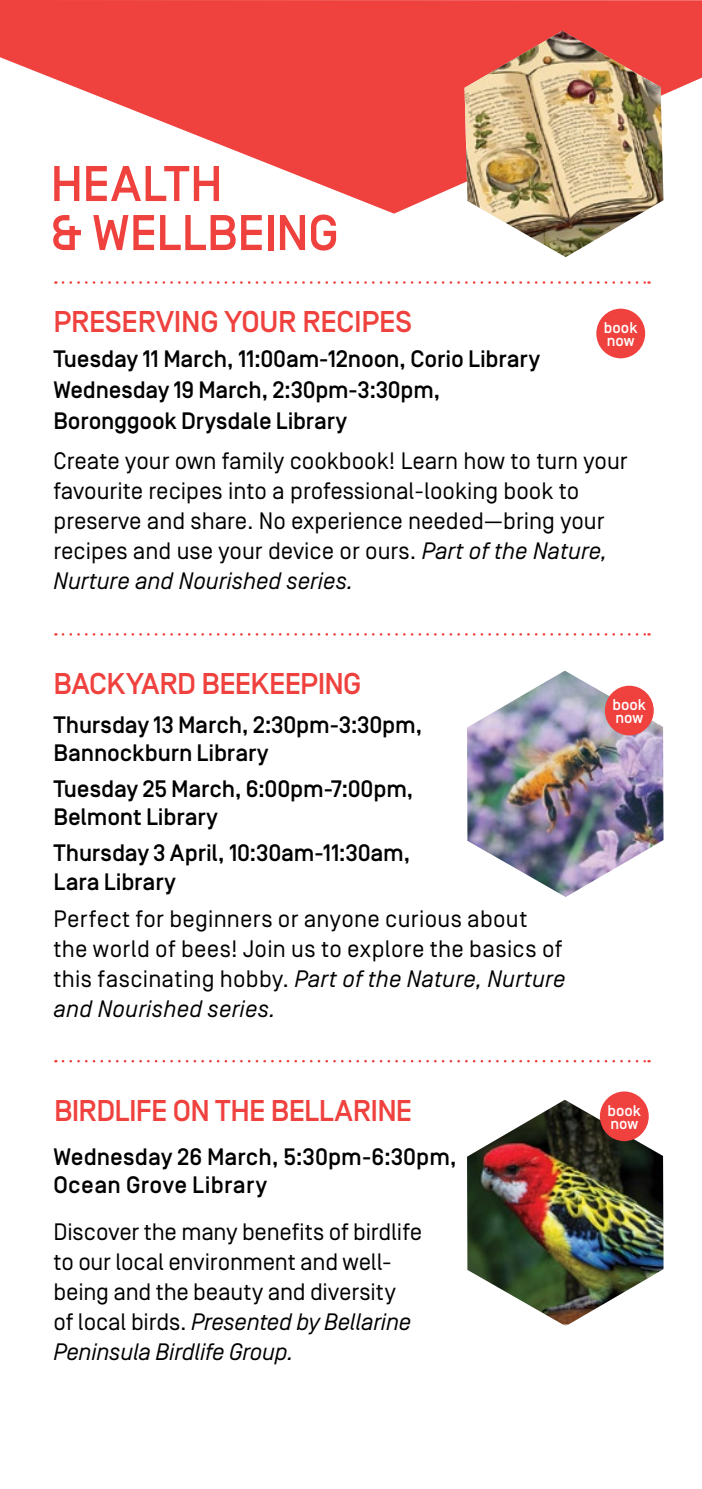
<style>
.page{position:relative;width:702px;height:1489px;background:#fff}
.page>*{position:absolute;margin:0;border:0;box-sizing:border-box;transform-origin:0 0}
.t1{font:500 50px/49px "Simplon BP";letter-spacing:-.005em;color:#ef413d}
.t2{font:500 30px "Simplon BP";letter-spacing:-.015em;color:#ef413d}
.t3{font:23.75px/30px "Simplon BP Regular";color:#000}
.t4{font:500 23.75px/28.5px "Simplon BP";letter-spacing:-.01em;color:#000}
.t5{font:500 23.75px/28.5px "Simplon BP";letter-spacing:.01em;color:#000}
.t6{font:500 15.5px/13px "Simplon BP";color:#fff}
.s1{font-style:italic}
</style>
<div class="page">
<svg style="left:0;top:0;width:702px;height:214px;fill:#ef413d"></svg>
<img style="left:467px;top:1099px;width:196px;height:225px">
<svg style="left:63px;top:1060px;width:586px;height:2px"></svg>
<svg style="left:63px;top:281px;width:586px;height:3px"></svg>
<img style="left:467px;top:670px;width:196px;height:227px">
<div style="left:600px;top:1091px;width:48px;height:50px;background:#ef413d;border-radius:50%"></div>
<div style="left:596px;top:308px;width:49px;height:50px;background:#ef413d;border-radius:50%"></div>
<div style="left:605px;top:685px;width:48px;height:50px;background:#ef413d;border-radius:50%"></div>
<svg style="left:63px;top:633px;width:586px;height:2px"></svg>
<img style="left:464px;top:31px;width:199px;height:226px">
<h1 class="t1" style="left:51px;top:160px;width:289px">HEALTH<br>&amp; WELLBEING</h1>
<p class="t2" style="left:53px;top:304px;width:360px">PRESERVING YOUR RECIPES</p>
<p class="t4" style="left:53px;top:344px;width:488px;line-height:30.8px">Tuesday 11 March, 11:00am-12noon, Corio Library<br>Wednesday 19 March, 2:30pm-3:30pm,<br>Boronggook Drysdale Library</p>
<p class="t3" style="left:53px;top:446px;width:575px">Create your own family cookbook! Learn how to turn your favourite recipes into a professional-looking book to preserve and share. No experience needed—bring your recipes and use your device or ours. <span class="s1">Part of the Nature, Nurture and Nourished series.</span></p>
<p class="t6" style="left:604px;top:321px;width:35px">book now</p>
<p class="t2" style="left:53px;top:666px;width:309px">BACKYARD BEEKEEPING</p>
<p class="t4" style="left:53px;top:710px;width:370px">Thursday 13 March, 2:30pm-3:30pm,<br>Bannockburn Library</p>
<p class="t4" style="left:53px;top:775px;width:361px">Tuesday 25 March, 6:00pm-7:00pm,<br>Belmont Library</p>
<p class="t4" style="left:53px;top:839px;width:358px">Thursday 3 April, 10:30am-11:30am,<br>Lara Library</p>
<p class="t3" style="left:53px;top:903px;width:513px">Perfect for beginners or anyone curious about the world of bees! Join us to explore the basics of this fascinating hobby. <span class="s1">Part of the Nature, Nurture and Nourished series.</span></p>
<p class="t2" style="left:54px;top:1092px;width:360px">BIRDLIFE ON THE BELLARINE</p>
<p class="t5" style="left:53px;top:1142px;width:405px">Wednesday 26 March, 5:30pm-6:30pm,<br>Ocean Grove Library</p>
<p class="t3" style="left:53px;top:1216px;width:370px">Discover the many benefits of birdlife to our local environment and well&shy;being and the beauty and diversity<br>of local birds. <span class="s1">Presented by Bellarine Peninsula Birdlife Group.</span></p>
<p class="t6" style="left:612px;top:698px;width:35px">book now</p>
<p class="t6" style="left:607px;top:1104px;width:35px">book now</p>
</div>
